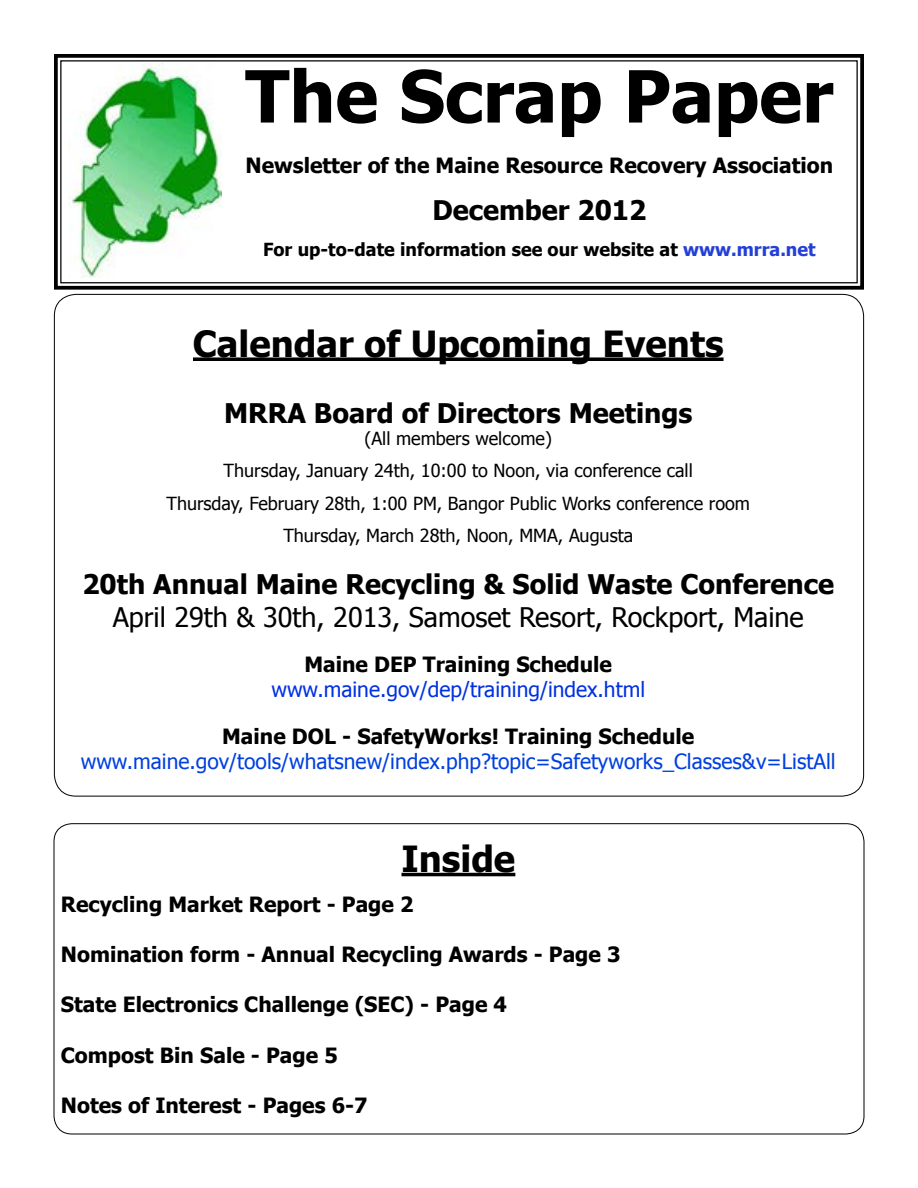
<style>
.page{position:relative;width:918px;height:1188px;background:#fff}
.page>*{position:absolute;margin:0;border:0;box-sizing:border-box;transform-origin:0 0}
.t1{font:700 72px "Tahoma";color:#000}
.t2{font:700 36px "Tahoma";color:#000}
.t3{font:700 27px "Tahoma";color:#000}
.t4{font:27px "Tahoma";color:#000}
.t5{font:700 21px "Tahoma";color:#000}
.t6{font:21px "Tahoma";color:#0040e0}
.t7{font:21px "Tahoma";color:#0030e2}
.t8{font:18px/32.4px "Tahoma";color:#000;text-align:center}
.t9{font:700 18px "Tahoma";color:#000}
.s1{color:#233fd7}
</style>
<div class="page">
<svg style="left:54px;top:54px;width:810px;height:236px"></svg>
<div style="left:60px;top:60px;width:798px;height:223px;border:1px solid #000"></div>
<svg style="left:193px;top:357px;width:531px;height:4px;background:#1d1d1d"></svg>
<img style="left:69px;top:63px;width:152px;height:215px">
<hr style="left:402px;top:873px;width:113px;height:3px;background:#000">
<h1 class="t1" style="left:245px;top:46px;width:590px">The Scrap Paper</h1>
<p class="t5" style="left:246px;top:151px;width:589px">Newsletter of the Maine Resource Recovery Association</p>
<p class="t3" style="left:432px;top:191px;width:216px">December 2012</p>
<p class="t9" style="left:263px;top:237px;width:554px">For up-to-date information see our website at <span class="s1">www.mrra.net</span></p>
<h2 class="t2" style="left:193px;top:318px;width:532px">Calendar of Upcoming Events</h2>
<p class="t3" style="left:224px;top:395px;width:470px">MRRA Board of Directors Meetings</p>
<p class="t8" style="left:167px;top:421px;width:585px">(All members welcome)<br>Thursday, January 24th, 10:00 to Noon, via conference call<br>Thursday, February 28th, 1:00 PM, Bangor Public Works conference room Thursday, March 28th, Noon, MMA, Augusta</p>
<p class="t3" style="left:82px;top:566px;width:753px">20th Annual Maine Recycling &amp; Solid Waste Conference</p>
<p class="t4" style="left:113px;top:599px;width:693px">April 29th &amp; 30th, 2013, Samoset Resort, Rockport, Maine</p>
<p class="t5" style="left:304px;top:649px;width:309px">Maine DEP Training Schedule</p>
<p class="t7" style="left:271px;top:675px;width:375px">www.maine.gov/dep/training/index.html</p>
<p class="t5" style="left:222px;top:721px;width:474px">Maine DOL - SafetyWorks! Training Schedule</p>
<p class="t6" style="left:81px;top:747px;width:756px">www.maine.gov/tools/whatsnew/index.php?topic=Safetyworks_Classes&amp;v=ListAll</p>
<h2 class="t2" style="left:402px;top:834px;width:115px">Inside</h2>
<p class="t5" style="left:61px;top:889px;width:354px">Recycling Market Report - Page 2</p>
<p class="t5" style="left:61px;top:940px;width:561px">Nomination form - Annual Recycling Awards - Page 3</p>
<p class="t5" style="left:61px;top:990px;width:448px">State Electronics Challenge (SEC) - Page 4</p>
<p class="t5" style="left:61px;top:1040px;width:278px">Compost Bin Sale - Page 5</p>
<p class="t5" style="left:61px;top:1091px;width:308px">Notes of Interest - Pages 6-7</p>
</div>
